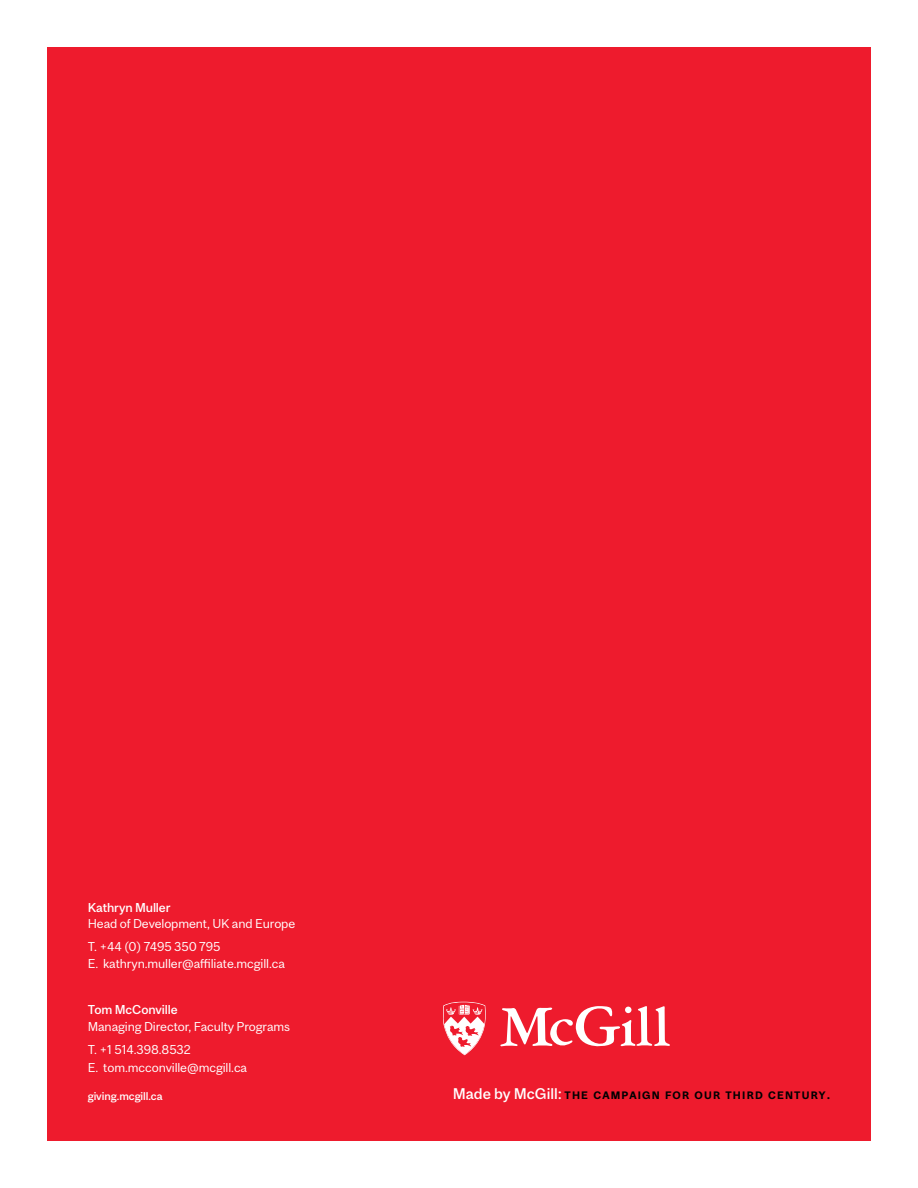
<style>
.page{position:relative;width:918px;height:1188px;background:#fff}
.page>*{position:absolute;margin:0;border:0;box-sizing:border-box;transform-origin:0 0}
.Address{font:12px/16.5px "Mc Gill Sans";letter-spacing:-.01em;color:#fff}
.T1_sans___0_09375{font:500 10.5px "Mc Gill Sans";letter-spacing:-.01em;color:#fff}
.Table_content___DINReg_9_11{font:700 10.05px "Mc Gill Sans";letter-spacing:.115em;color:#000001}
.s1{font-weight:500}
.s2{font-weight:500;font-size:14.4px;color:#fff}
.s3{font-weight:500;font-size:14.4px}
</style>
<div class="page">
<div style="left:47px;top:47px;width:824px;height:1094px;background:#ee1b2d"></div>
<svg style="left:500px;top:1006px;width:170px;height:41px"></svg>
<svg style="left:443px;top:1002px;width:43px;height:53px"></svg>
<p class="Address" style="left:88px;top:899px;width:209px"><span class="s1">Kathryn Muller<br></span>Head of Development, UK and Europe</p>
<p class="Address" style="left:88px;top:939px;width:199px">T. +44 (0) 7495 350 795<br>E. kathryn.muller@affiliate.mcgill.ca</p>
<p class="Address" style="left:88px;top:1002px;width:204px"><span class="s1">Tom McConville<br></span>Managing Director, Faculty Programs</p>
<p class="Address" style="left:88px;top:1041px;width:161px;line-height:18px">T. +1 514.398.8532<br>E. tom.mcconville@mcgill.ca</p>
<p class="T1_sans___0_09375" style="left:88px;top:1090px;width:76px">giving.mcgill.ca</p>
<p class="Table_content___DINReg_9_11" style="left:453px;top:1089px;width:379px"><span class="s2">Made by McGill:</span> THE CAMPAIGN FOR OUR THIRD CENTURY<span class="s3">.</span></p>
</div>
